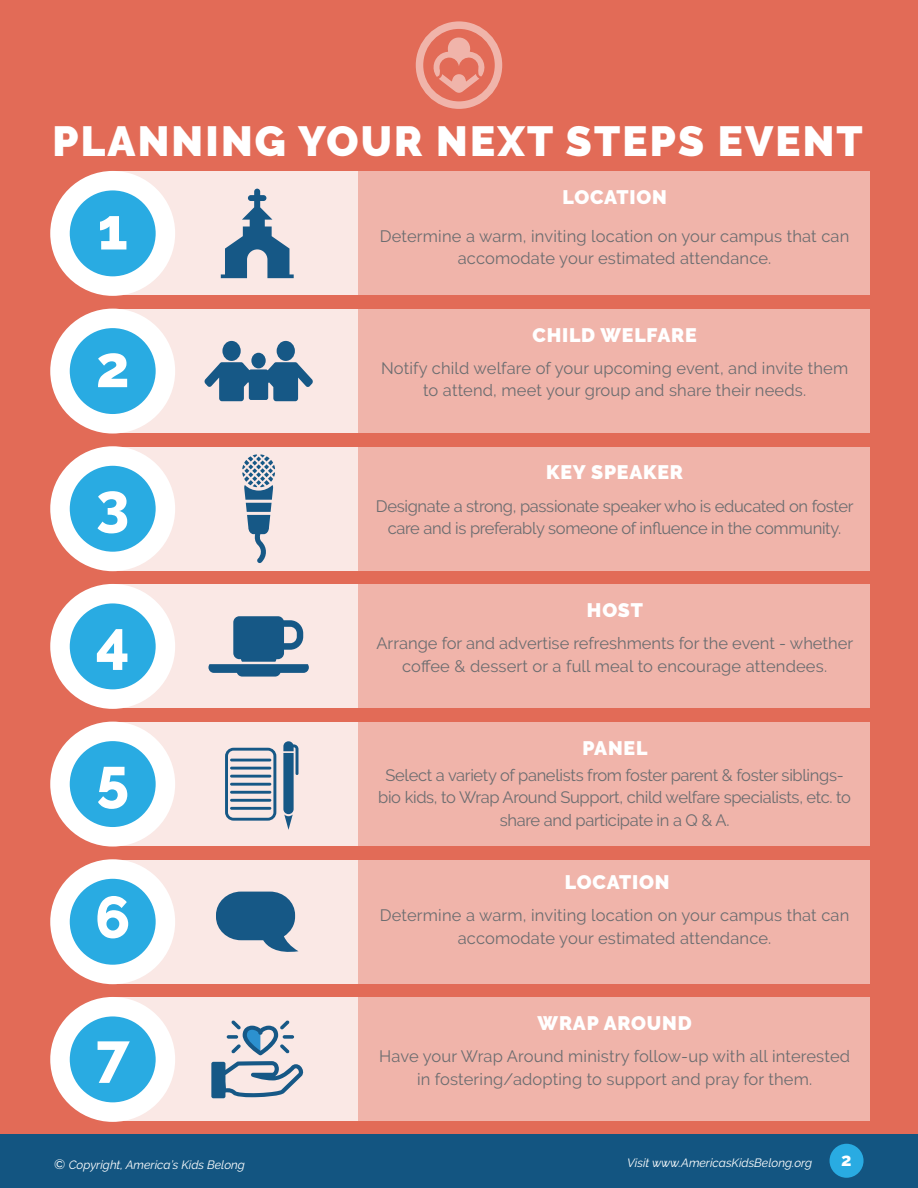
<style>
.page{position:relative;width:918px;height:1188px;background:#e26b57}
.page>*{position:absolute;margin:0;border:0;box-sizing:border-box;transform-origin:0 0}
.t1{font:800 58.5px "Raleway";color:#fff}
.t2{font:900 42px "Raleway";letter-spacing:.05em;color:#fff}
.t3{font:900 19.5px "Raleway";letter-spacing:.04em;color:#fff}
.t4{font:800 18px "Raleway";color:#fff}
.t5{font:16.5px/22.5px "Raleway";color:#6c6d70;text-align:center}
.t6{font:16.5px/22.5px "Raleway";letter-spacing:-.02em;color:#6c6d70;text-align:center}
.t7{font:italic 12px "Raleway";color:#fff}
.s1{font-style:normal;font-size:13.5px}
</style>
<div class="page">
<div style="left:113px;top:172px;width:757px;height:123px;background:#f0b4aa"></div>
<div style="left:113px;top:309px;width:757px;height:124px;background:#f0b4aa"></div>
<div style="left:113px;top:447px;width:757px;height:124px;background:#f0b4aa"></div>
<div style="left:113px;top:585px;width:757px;height:123px;background:#f0b4aa"></div>
<div style="left:113px;top:722px;width:757px;height:124px;background:#f0b4aa"></div>
<div style="left:113px;top:860px;width:757px;height:124px;background:#f0b4aa"></div>
<div style="left:113px;top:998px;width:757px;height:123px;background:#f0b4aa"></div>
<div style="left:113px;top:172px;width:245px;height:123px;background:#fae8e5"></div>
<div style="left:113px;top:309px;width:245px;height:124px;background:#fae8e5"></div>
<div style="left:113px;top:447px;width:245px;height:124px;background:#fae8e5"></div>
<div style="left:113px;top:585px;width:245px;height:123px;background:#fae8e5"></div>
<div style="left:113px;top:722px;width:245px;height:124px;background:#fae8e5"></div>
<div style="left:113px;top:860px;width:245px;height:124px;background:#fae8e5"></div>
<div style="left:113px;top:998px;width:245px;height:123px;background:#fae8e5"></div>
<div style="left:0;top:1134px;width:918px;height:54px;background:#135581"></div>
<svg style="left:60px;top:181px;width:105px;height:105px;background:#49b7e6"></svg>
<div style="left:50px;top:171px;width:125px;height:125px;border:20px solid #fff;border-radius:50%"></div>
<svg style="left:60px;top:318px;width:105px;height:106px;background:#49b7e6"></svg>
<div style="left:50px;top:309px;width:125px;height:125px;border:20px solid #fff;border-radius:50%"></div>
<svg style="left:60px;top:456px;width:105px;height:105px;background:#49b7e6"></svg>
<div style="left:50px;top:446px;width:125px;height:125px;border:20px solid #fff;border-radius:50%"></div>
<svg style="left:60px;top:594px;width:105px;height:105px;background:#49b7e6"></svg>
<div style="left:50px;top:584px;width:125px;height:125px;border:20px solid #fff;border-radius:50%"></div>
<svg style="left:60px;top:731px;width:105px;height:106px;background:#49b7e6"></svg>
<div style="left:50px;top:722px;width:125px;height:125px;border:20px solid #fff;border-radius:50%"></div>
<svg style="left:60px;top:869px;width:105px;height:105px;background:#49b7e6"></svg>
<div style="left:50px;top:859px;width:125px;height:125px;border:20px solid #fff;border-radius:50%"></div>
<svg style="left:60px;top:1007px;width:105px;height:105px;background:#49b7e6"></svg>
<div style="left:50px;top:997px;width:125px;height:125px;border:20px solid #fff;border-radius:50%"></div>
<svg style="left:221px;top:189px;width:73px;height:89px"></svg>
<div style="left:251px;top:353px;width:15px;height:15px;background:#165886;border-radius:50%"></div>
<div style="left:222px;top:341px;width:19px;height:20px;background:#165886;border-radius:50%"></div>
<div style="left:277px;top:341px;width:18px;height:20px;background:#165886;border-radius:50%"></div>
<svg style="left:204px;top:362px;width:109px;height:39px"></svg>
<svg style="left:242px;top:454px;width:33px;height:109px"></svg>
<svg style="left:208px;top:616px;width:101px;height:61px"></svg>
<svg style="left:216px;top:892px;width:83px;height:60px"></svg>
<svg style="left:283px;top:741px;width:16px;height:89px"></svg>
<svg style="left:225px;top:748px;width:51px;height:73px"></svg>
<hr style="left:230px;top:759px;width:41px;height:2px;background:#165886">
<hr style="left:230px;top:767px;width:41px;height:3px;background:#165886">
<hr style="left:230px;top:775px;width:41px;height:3px;background:#165886">
<hr style="left:230px;top:783px;width:41px;height:3px;background:#165886">
<hr style="left:230px;top:791px;width:41px;height:3px;background:#165886">
<hr style="left:230px;top:799px;width:41px;height:3px;background:#165886">
<hr style="left:230px;top:807px;width:41px;height:3px;background:#165886">
<svg style="left:211px;top:1061px;width:93px;height:37px"></svg>
<svg style="left:227px;top:1035px;width:11px;height:4px"></svg>
<svg style="left:283px;top:1035px;width:11px;height:4px"></svg>
<svg style="left:231px;top:1020px;width:58px;height:35px"></svg>
<svg style="left:434px;top:38px;width:50px;height:55px"></svg>
<div style="left:416px;top:21px;width:86px;height:88px;border:8px solid #fff;border-radius:50%"></div>
<div style="left:830px;top:1144px;width:34px;height:34px;background:#29abe2;border-radius:50%"></div>
<p class="t2" style="left:52px;top:117px;width:812px">PLANNING YOUR NEXT STEPS EVENT</p>
<p class="t1" style="left:98px;top:196px;width:32px">1</p>
<p class="t1" style="left:96px;top:333px;width:35px">2</p>
<p class="t1" style="left:96px;top:471px;width:35px">3</p>
<p class="t1" style="left:96px;top:609px;width:35px">4</p>
<p class="t1" style="left:96px;top:746px;width:34px">5</p>
<p class="t1" style="left:95px;top:884px;width:37px">6</p>
<p class="t1" style="left:96px;top:1022px;width:35px">7</p>
<p class="t3" style="left:562px;top:185px;width:106px">LOCATION</p>
<p class="t5" style="left:380px;top:225px;width:471px">Determine a warm, inviting location on your campus that can accomodate your estimated attendance.</p>
<p class="t3" style="left:533px;top:324px;width:166px">CHILD WELFARE</p>
<p class="t5" style="left:381px;top:357px;width:469px">Notify child welfare of your upcoming event, and invite them to attend, meet your group and share their needs.</p>
<p class="t3" style="left:546px;top:461px;width:138px">KEY SPEAKER</p>
<p class="t6" style="left:376px;top:494px;width:479px">Designate a strong, passionate speaker who is educated on foster care and is preferably someone of influence in the community.</p>
<p class="t3" style="left:587px;top:599px;width:57px">HOST</p>
<p class="t5" style="left:376px;top:632px;width:478px">Arrange for and advertise refreshments for the event - whether coffee &amp; dessert or a full meal to encourage attendees.</p>
<p class="t3" style="left:582px;top:737px;width:67px">PANEL</p>
<p class="t6" style="left:378px;top:764px;width:474px">Select a variety of panelists from foster parent &amp; foster siblings&shy;bio kids, to Wrap Around Support, child welfare specialists, etc. to share and participate in a Q &amp; A.</p>
<p class="t3" style="left:565px;top:871px;width:106px">LOCATION</p>
<p class="t5" style="left:380px;top:904px;width:471px">Determine a warm, inviting location on your campus that can accomodate your estimated attendance.</p>
<p class="t3" style="left:538px;top:1012px;width:156px">WRAP AROUND</p>
<p class="t5" style="left:379px;top:1045px;width:472px">Have your Wrap Around ministry follow-up with all interested in fostering/adopting to support and pray for them.</p>
<p class="t7" style="left:54px;top:1157px;width:193px"><span class="s1">©</span> Copyright, America’s Kids Belong</p>
<p class="t7" style="left:627px;top:1156px;width:187px">Visit www.AmericasKidsBelong.org</p>
<p class="t4" style="left:841px;top:1150px;width:12px">2</p>
</div>
